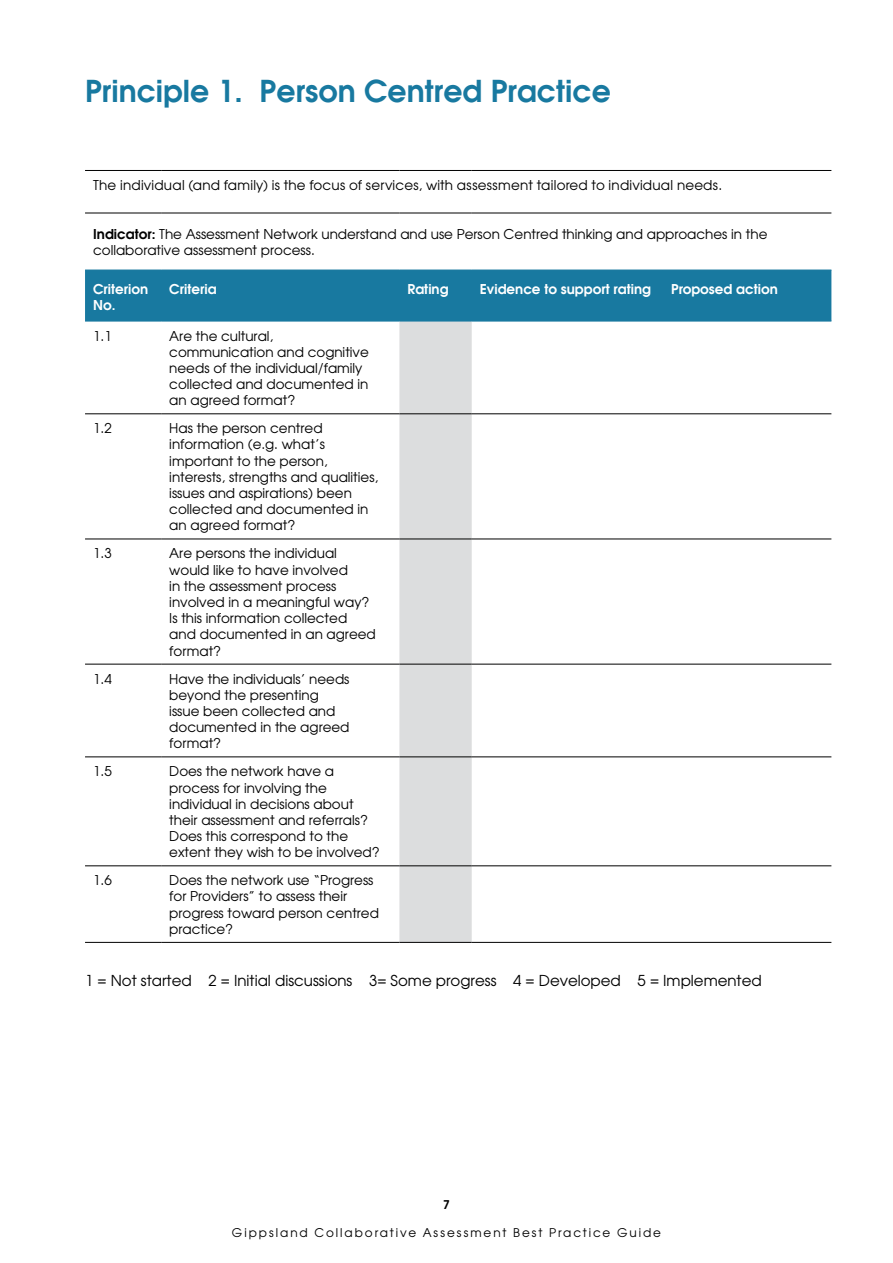
<style>
.page{position:relative;width:893px;height:1263px;background:#fff}
.page>*{position:absolute;margin:0;border:0;box-sizing:border-box;transform-origin:0 0}
.t1{font:700 30px "Avalon";color:#1879a0}
.t2{font:15px "Avalon";color:#000}
.heading_1{font:13.5px/16.2px "Avalon";color:#000}
.heading_1-2{font:13.5px "Avalon";letter-spacing:.02em;color:#000}
.t3{font:700 13.5px/16.2px "Avalon";color:#fff}
.t4{font:12px "Avalon";letter-spacing:.165em;color:#000}
.t5{font:700 12px "Avalon";color:#000}
.s1{font-weight:700}
</style>
<div class="page">
<div style="left:85px;top:271px;width:746px;height:50px;background:#1879a0"></div>
<div style="left:399px;top:322px;width:73px;height:620px;background:#dcddde"></div>
<hr style="left:85px;top:170px;width:76px;height:1px;background:#000">
<hr style="left:161px;top:170px;width:238px;height:1px;background:#000">
<hr style="left:399px;top:170px;width:73px;height:1px;background:#000">
<hr style="left:472px;top:170px;width:191px;height:1px;background:#000">
<hr style="left:663px;top:170px;width:168px;height:1px;background:#000">
<hr style="left:85px;top:213px;width:76px;height:1px;background:#000">
<hr style="left:161px;top:213px;width:238px;height:1px;background:#000">
<hr style="left:399px;top:213px;width:73px;height:1px;background:#000">
<hr style="left:472px;top:213px;width:191px;height:1px;background:#000">
<hr style="left:663px;top:213px;width:168px;height:1px;background:#000">
<hr style="left:85px;top:413px;width:76px;height:1px;background:#000">
<hr style="left:161px;top:413px;width:238px;height:1px;background:#000">
<hr style="left:399px;top:413px;width:73px;height:1px;background:#000">
<hr style="left:472px;top:413px;width:191px;height:1px;background:#000">
<hr style="left:663px;top:413px;width:168px;height:1px;background:#000">
<hr style="left:85px;top:539px;width:76px;height:1px;background:#000">
<hr style="left:161px;top:539px;width:238px;height:1px;background:#000">
<hr style="left:399px;top:539px;width:73px;height:1px;background:#000">
<hr style="left:472px;top:539px;width:191px;height:1px;background:#000">
<hr style="left:663px;top:539px;width:168px;height:1px;background:#000">
<hr style="left:85px;top:664px;width:76px;height:1px;background:#000">
<hr style="left:161px;top:664px;width:238px;height:1px;background:#000">
<hr style="left:399px;top:664px;width:73px;height:1px;background:#000">
<hr style="left:472px;top:664px;width:191px;height:1px;background:#000">
<hr style="left:663px;top:664px;width:168px;height:1px;background:#000">
<hr style="left:85px;top:756px;width:76px;height:1px;background:#000">
<hr style="left:161px;top:756px;width:238px;height:1px;background:#000">
<hr style="left:399px;top:756px;width:73px;height:1px;background:#000">
<hr style="left:472px;top:756px;width:191px;height:1px;background:#000">
<hr style="left:663px;top:756px;width:168px;height:1px;background:#000">
<hr style="left:85px;top:865px;width:76px;height:1px;background:#000">
<hr style="left:161px;top:865px;width:238px;height:1px;background:#000">
<hr style="left:399px;top:865px;width:73px;height:1px;background:#000">
<hr style="left:472px;top:865px;width:191px;height:1px;background:#000">
<hr style="left:663px;top:865px;width:168px;height:1px;background:#000">
<hr style="left:85px;top:942px;width:76px;height:1px;background:#000">
<hr style="left:161px;top:942px;width:238px;height:1px;background:#000">
<hr style="left:399px;top:942px;width:73px;height:1px;background:#000">
<hr style="left:472px;top:942px;width:191px;height:1px;background:#000">
<hr style="left:663px;top:942px;width:168px;height:1px;background:#000">
<hr style="left:85px;top:270px;width:76px;height:1px;background:#1879a0">
<hr style="left:161px;top:270px;width:238px;height:1px;background:#1879a0">
<hr style="left:399px;top:270px;width:73px;height:1px;background:#1879a0">
<hr style="left:472px;top:270px;width:191px;height:1px;background:#1879a0">
<hr style="left:663px;top:270px;width:168px;height:1px;background:#1879a0">
<hr style="left:85px;top:321px;width:76px;height:1px;background:#1879a0">
<hr style="left:161px;top:321px;width:238px;height:1px;background:#1879a0">
<hr style="left:399px;top:321px;width:73px;height:1px;background:#1879a0">
<hr style="left:472px;top:321px;width:191px;height:1px;background:#1879a0">
<hr style="left:663px;top:321px;width:168px;height:1px;background:#1879a0">
<p class="t1" style="left:85px;top:71px;width:527px">Principle 1. Person Centred Practice</p>
<p class="heading_1-2" style="left:93px;top:177px;width:631px">The individual (and family) is the focus of services, with assessment tailored to individual needs.</p>
<p class="heading_1" style="left:93px;top:226px;width:676px"><span class="s1">Indicator:</span> The Assessment Network understand and use Person Centred thinking and approaches in the collaborative assessment process.</p>
<p class="t3" style="left:93px;top:280px;width:57px">Criterion<br>No.</p>
<p class="t3" style="left:169px;top:280px;width:49px">Criteria</p>
<p class="t3" style="left:408px;top:280px;width:43px">Rating</p>
<p class="t3" style="left:480px;top:280px;width:173px">Evidence to support rating</p>
<p class="t3" style="left:671px;top:280px;width:108px">Proposed action</p>
<p class="heading_1" style="left:93px;top:327px;width:20px">1.1</p>
<p class="heading_1" style="left:169px;top:327px;width:201px">Are the cultural, communication and cognitive needs of the individual/family collected and documented in an agreed format?</p>
<p class="heading_1" style="left:93px;top:420px;width:20px">1.2</p>
<p class="heading_1" style="left:169px;top:420px;width:210px">Has the person centred information (e.g. what’s important to the person, interests, strengths and qualities, issues and aspirations) been collected and documented in an agreed format?</p>
<p class="heading_1" style="left:93px;top:545px;width:20px">1.3</p>
<p class="heading_1" style="left:169px;top:545px;width:208px">Are persons the individual would like to have involved<br>in the assessment process involved in a meaningful way?<br>Is this information collected and documented in an agreed format?</p>
<p class="heading_1" style="left:93px;top:670px;width:20px">1.4</p>
<p class="heading_1" style="left:169px;top:670px;width:182px">Have the individuals’ needs beyond the presenting issue been collected and documented in the agreed format?</p>
<p class="heading_1" style="left:93px;top:763px;width:20px">1.5</p>
<p class="heading_1" style="left:169px;top:763px;width:212px">Does the network have a process for involving the individual in decisions about their assessment and referrals?<br>Does this correspond to the extent they wish to be involved?</p>
<p class="heading_1" style="left:93px;top:872px;width:20px">1.6</p>
<p class="heading_1" style="left:169px;top:872px;width:211px">Does the network use “Progress for Providers” to assess their progress toward person centred practice?</p>
<p class="t2" style="left:85px;top:971px;width:678px">1 = Not started 2 = Initial discussions 3= Some progress 4 = Developed 5 = Implemented</p>
<p class="t5" style="left:443px;top:1196px;width:8px">7</p>
<p class="t4" style="left:232px;top:1225px;width:431px">Gippsland Collaborative Assessment Best Practice Guide</p>
</div>
